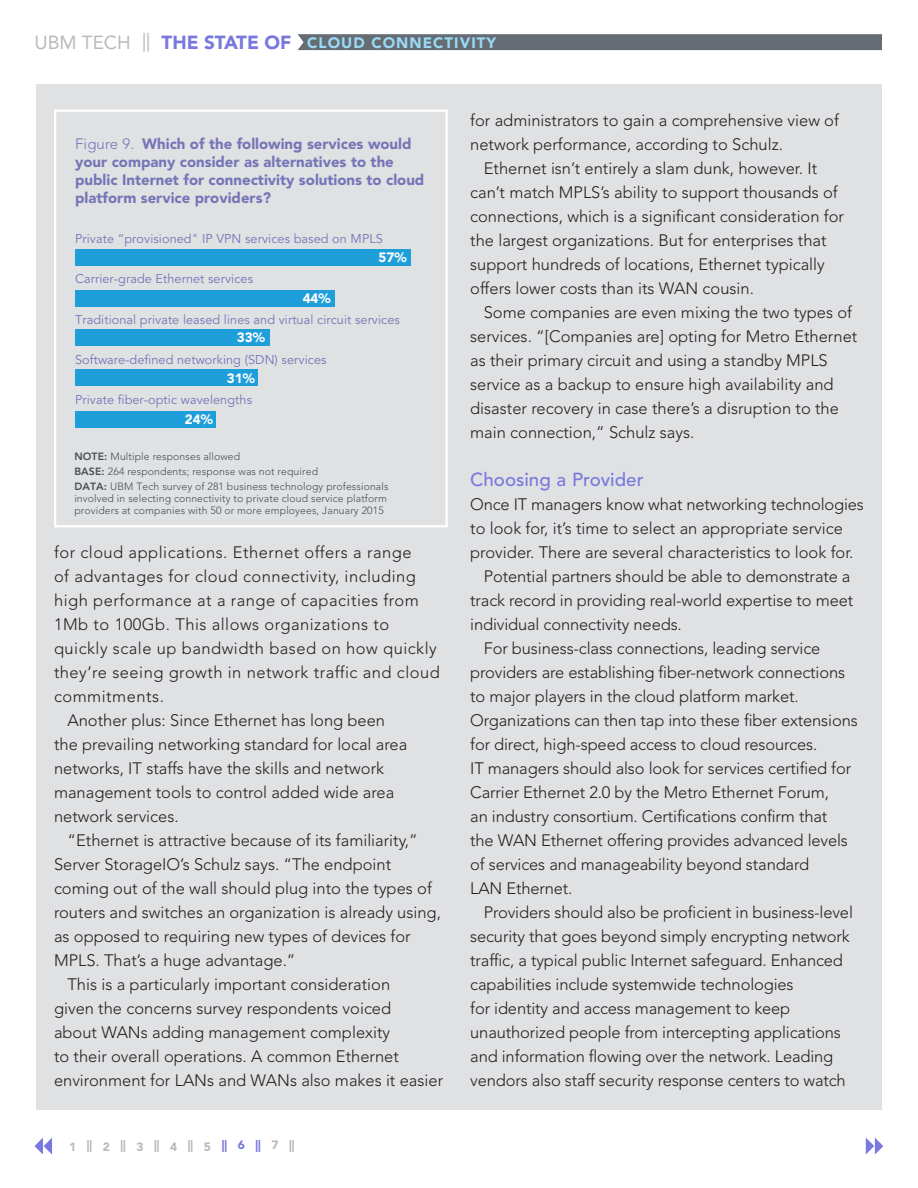
<style>
.page{position:relative;width:918px;height:1188px;background:#fff}
.page>*{position:absolute;margin:0;border:0;box-sizing:border-box;transform-origin:0 0}
._5_top_banner_text{font:900 18.9px "Avenir LT Std";color:#7878de}
._2_subhead{font:500 18.75px "Avenir LT Std";color:#7878de}
._1_text{font:300 16.5px/24px "Avenir LT Std";color:#231f20}
._1_text_NO_indent{font:300 16.5px/24px "Avenir LT Std";letter-spacing:-.01em;color:#231f20}
._1_text-2{font:300 16.5px/24px "Avenir LT Std";letter-spacing:.03em;color:#231f20}
.t1{font:900 15px/18px "Avenir LT Std";color:#7575b7}
._5_top_banner_text-2{font:900 15px "Avenir LT Std";letter-spacing:.07em;color:#9adaf5}
.t2{font:300 15px "Avenir LT Std";letter-spacing:.01em;color:#7575b7}
.t3{font:900 13.5px "Avenir LT Std";color:#fff}
.t4{font:12.75px "Avenir LT Std";letter-spacing:.005em;color:#7575b7}
.t5{font:12.45px "Myriad Pro";color:#231f20;scale:1.33 1}
._5_page_numbers{font:900 12px "Avenir LT Std";color:#b7babd}
.t6{font:300 10.5px/15px "Avenir LT Std";letter-spacing:.01em;color:#4b4c4d}
.s1{font-weight:400;color:#b7babd}
.s2{font-weight:800}
.s3{color:#7878de}
</style>
<div class="page">
<div style="left:36px;top:84px;width:846px;height:1026px;background:#e0e1e3"></div>
<svg style="left:34px;top:1138px;width:18px;height:17px"></svg>
<div style="left:298px;top:34px;width:584px;height:16px;background:#656c73"></div>
<svg style="left:866px;top:1138px;width:17px;height:17px"></svg>
<div style="left:75px;top:249px;width:336px;height:16px;background:#1f9fda"></div>
<div style="left:75px;top:290px;width:260px;height:16px;background:#1f9fda"></div>
<div style="left:75px;top:330px;width:194px;height:16px;background:#1f9fda"></div>
<div style="left:75px;top:370px;width:183px;height:16px;background:#1f9fda"></div>
<div style="left:75px;top:411px;width:141px;height:17px;background:#1f9fda"></div>
<div style="left:54px;top:110px;width:394px;height:417px;border:2px solid #fff"></div>
<p class="_5_top_banner_text" style="left:34px;top:31px;width:258px"><span class="s1">UBM TECH ||</span> THE STATE OF</p>
<p class="_5_top_banner_text-2" style="left:307px;top:34px;width:190px">CLOUD CONNECTIVITY</p>
<p class="t1" style="left:75px;top:135px;width:351px;text-indent:67px">Which of the following services would your company consider as alternatives to the public Internet for connectivity solutions to cloud platform service providers?</p>
<p class="t2" style="left:75px;top:135px;width:61px">Figure 9.</p>
<p class="t4" style="left:75px;top:231px;width:309px">Private “provisioned" IP VPN services based on MPLS</p>
<p class="t4" style="left:75px;top:271px;width:179px">Carrier-grade Ethernet services</p>
<p class="t4" style="left:75px;top:312px;width:326px">Traditional private leased lines and virtual circuit services</p>
<p class="t4" style="left:75px;top:352px;width:253px">Software-defined networking (SDN) services</p>
<p class="t4" style="left:75px;top:393px;width:178px">Private fiber-optic wavelengths</p>
<p class="t3" style="left:379px;top:249px;width:30px">57%</p>
<p class="t3" style="left:303px;top:290px;width:30px">44%</p>
<p class="t3" style="left:237px;top:330px;width:30px">33%</p>
<p class="t3" style="left:227px;top:370px;width:30px">31%</p>
<p class="t3" style="left:185px;top:411px;width:30px">24%</p>
<p class="t6" style="left:74px;top:449px;width:316px"><span class="s2">NOTE:</span> Multiple responses allowed<br><span class="s2">BASE:</span> 264 respondents; response was not required<br><span class="s2">DATA:</span> UBM Tech survey of 281 business technology professionals</p>
<p class="t6" style="left:74px;top:492px;width:314px;line-height:12px">involved in selecting connectivity to private cloud service platform providers at companies with 50 or more employees, January 2015</p>
<p class="_1_text-2" style="left:54px;top:540px;width:387px">for cloud applications. Ethernet offers a range<br>of advantages for cloud connectivity, including high performance at a range of capacities from 1Mb to 100Gb. This allows organizations to quickly scale up bandwidth based on how quickly they’re seeing growth in network traffic and cloud commitments.</p>
<p class="_1_text" style="left:54px;top:708px;width:355px;text-indent:14px">Another plus: Since Ethernet has long been the prevailing networking standard for local area networks, IT staffs have the skills and network management tools to control added wide area network services.</p>
<p class="_1_text" style="left:54px;top:828px;width:389px;text-indent:14px">“Ethernet is attractive because of its familiarity,” Server StorageIO’s Schulz says. “The endpoint coming out of the wall should plug into the types of routers and switches an organization is already using, as opposed to requiring new types of devices for MPLS. That’s a huge advantage.”</p>
<p class="_1_text" style="left:54px;top:972px;width:391px;text-indent:14px">This is a particularly important consideration<br>given the concerns survey respondents voiced<br>about WANs adding management complexity<br>to their overall operations. A common Ethernet environment for LANs and WANs also makes it easier</p>
<p class="t5" style="left:70px;top:898px;width:8px">0</p>
<p class="t5" style="left:125px;top:898px;width:14px">10</p>
<p class="t5" style="left:184px;top:898px;width:14px">20</p>
<p class="t5" style="left:243px;top:898px;width:14px">30</p>
<p class="t5" style="left:302px;top:898px;width:14px">40</p>
<p class="t5" style="left:361px;top:898px;width:14px">50</p>
<p class="t5" style="left:420px;top:898px;width:14px">60</p>
<p class="_5_page_numbers" style="left:69px;top:1138px;width:227px">1 || 2 || 3 || 4 || 5 <span class="s3">|| 6 ||</span> 7 ||</p>
<p class="_1_text" style="left:470px;top:108px;width:370px">for administrators to gain a comprehensive view of network performance, according to Schulz.</p>
<p class="_1_text" style="left:470px;top:156px;width:375px;text-indent:14px">Ethernet isn’t entirely a slam dunk, however. It can’t match MPLS’s ability to support thousands of connections, which is a significant consideration for the largest organizations. But for enterprises that support hundreds of locations, Ethernet typically offers lower costs than its WAN cousin.</p>
<p class="_1_text" style="left:470px;top:300px;width:389px;text-indent:14px">Some companies are even mixing the two types of services. “[Companies are] opting for Metro Ethernet as their primary circuit and using a standby MPLS service as a backup to ensure high availability and disaster recovery in case there’s a disruption to the main connection,” Schulz says.</p>
<p class="_2_subhead" style="left:470px;top:469px;width:175px">Choosing a Provider</p>
<p class="_1_text_NO_indent" style="left:470px;top:492px;width:395px">Once IT managers know what networking technologies to look for, it’s time to select an appropriate service provider. There are several characteristics to look for.</p>
<p class="_1_text_NO_indent" style="left:470px;top:564px;width:385px;text-indent:14px">Potential partners should be able to demonstrate a track record in providing real-world expertise to meet individual connectivity needs.</p>
<p class="_1_text_NO_indent" style="left:470px;top:636px;width:389px;text-indent:14px">For business-class connections, leading service providers are establishing fiber-network connections to major players in the cloud platform market.<br>Organizations can then tap into these fiber extensions for direct, high-speed access to cloud resources.<br>IT managers should also look for services certified for Carrier Ethernet 2.0 by the Metro Ethernet Forum,<br>an industry consortium. Certifications confirm that<br>the WAN Ethernet offering provides advanced levels of services and manageability beyond standard<br>LAN Ethernet.</p>
<p class="_1_text_NO_indent" style="left:470px;top:900px;width:384px;text-indent:14px">Providers should also be proficient in business-level security that goes beyond simply encrypting network traffic, a typical public Internet safeguard. Enhanced capabilities include systemwide technologies<br>for identity and access management to keep unauthorized people from intercepting applications and information flowing over the network. Leading vendors also staff security response centers to watch</p>
</div>
